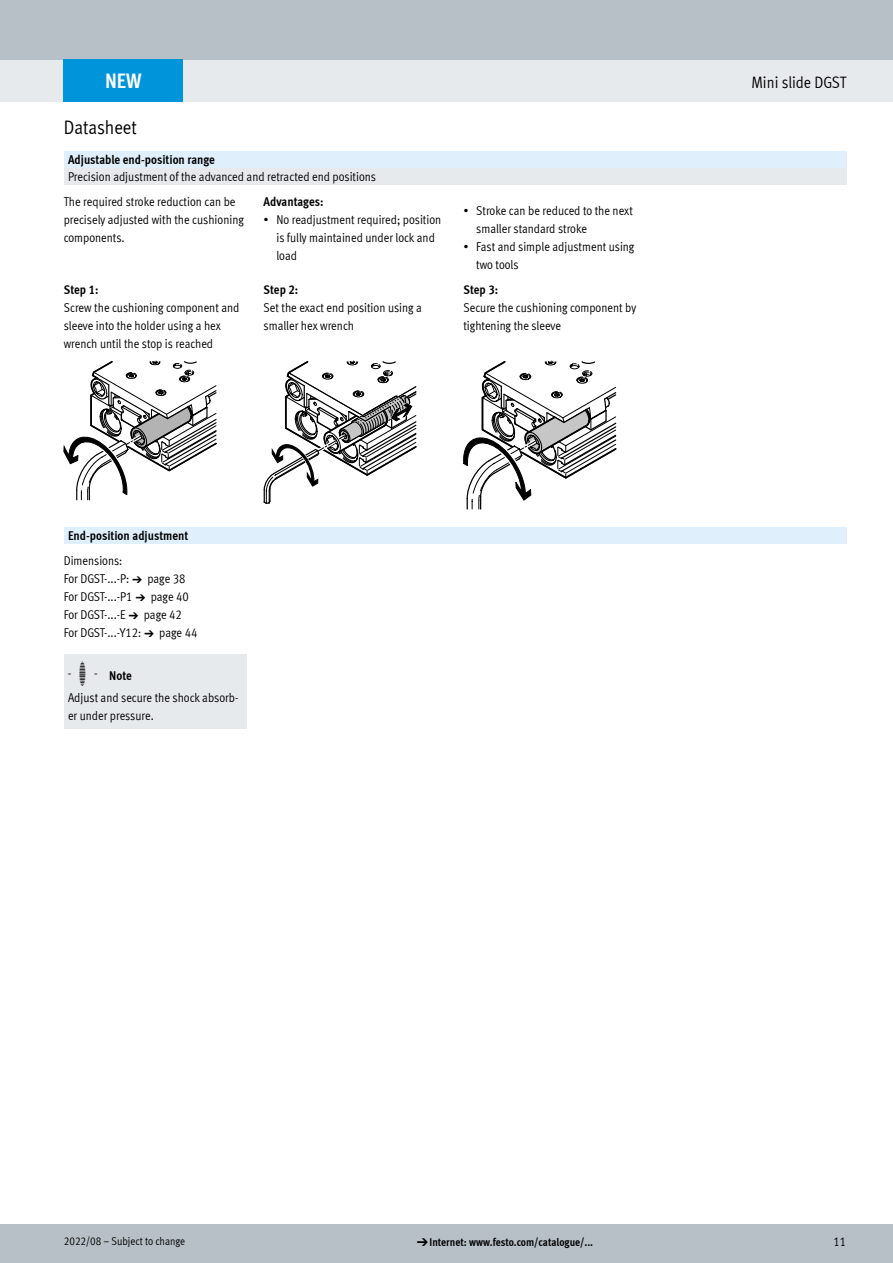
<style>
.page{position:relative;width:893px;height:1263px;background:#fff}
.page>*{position:absolute;margin:0;border:0;box-sizing:border-box;transform-origin:0 0}
.FES_box_title{font:700 21px "Meta Cond LF";color:#fff}
.FES_title_section{font:19.5px "Meta Cond LF";color:#000}
.FES_title_family{font:16.5px "Meta Cond LF";color:#000}
.FES_regular{font:12.75px/18px "Meta Cond LF";color:#000}
.FES_head_1_text{font:700 12.75px "Meta Cond LF";color:#000}
.FES_head_2_text{font:12.75px "Meta Cond LF";color:#000}
.FES_head_accessories{font:700 12.75px "Meta Cond LF";letter-spacing:-.005em;color:#000}
.t1{font:700 11.25px "Meta Cond LF";color:#000}
.t2{font:11.25px "Meta Cond LF";color:#000}
.s1{font-family:"Meto Pict 182"}
.s2{font-family:"Meto Pict 182";font-weight:400;font-size:24px}
.s3{font-family:"Meto Pict 182";font-weight:400}
</style>
<div class="page">
<div style="left:0;top:1225px;width:893px;height:38px;background:#b6c0c6"></div>
<div style="left:0;top:60px;width:893px;height:42px;background:#e7eaec"></div>
<div style="left:0;top:0;width:893px;height:60px;background:#b6c0c6"></div>
<div style="left:64px;top:151px;width:782px;height:17px;background:#dff0fc"></div>
<div style="left:64px;top:168px;width:782px;height:17px;background:#e7eaec"></div>
<svg style="left:64px;top:361px;width:153px;height:140px"></svg>
<svg style="left:264px;top:361px;width:153px;height:143px"></svg>
<svg style="left:463px;top:361px;width:154px;height:149px"></svg>
<div style="left:64px;top:527px;width:782px;height:17px;background:#dff0fc"></div>
<div style="left:64px;top:654px;width:183px;height:41px;background:#e7eaec"></div>
<div style="left:64px;top:693px;width:183px;height:36px;background:#e7eaec"></div>
<div style="left:64px;top:60px;width:119px;height:42px;background:#0095db"></div>
<p class="FES_box_title" style="left:105px;top:67px;width:38px">NEW</p>
<p class="FES_title_section" style="left:64px;top:116px;width:75px">Datasheet</p>
<p class="FES_head_1_text" style="left:68px;top:151px;width:148px">Adjustable end-position range</p>
<p class="FES_head_2_text" style="left:68px;top:169px;width:310px">Precision adjustment of the advanced and retracted end positions</p>
<p class="FES_regular" style="left:64px;top:192px;width:182px">The required stroke reduction can be precisely adjusted with the cushioning components.</p>
<p class="FES_head_accessories" style="left:264px;top:193px;width:61px">Advantages:</p>
<p class="FES_regular" style="left:276px;top:210px;width:166px;text-indent:-13px">• No readjustment required; position is fully maintained under lock and load</p>
<p class="FES_regular" style="left:476px;top:201px;width:158px;text-indent:-13px">• Stroke can be reduced to the next smaller standard stroke</p>
<p class="FES_regular" style="left:476px;top:237px;width:160px;text-indent:-13px">• Fast and simple adjustment using two tools</p>
<p class="FES_head_accessories" style="left:64px;top:282px;width:36px">Step 1:</p>
<p class="FES_regular" style="left:64px;top:298px;width:177px">Screw the cushioning component and sleeve into the holder using a hex wrench until the stop is reached</p>
<p class="FES_head_accessories" style="left:264px;top:282px;width:36px">Step 2:</p>
<p class="FES_regular" style="left:264px;top:298px;width:160px">Set the exact end position using a smaller hex wrench</p>
<p class="FES_head_accessories" style="left:463px;top:282px;width:36px">Step 3:</p>
<p class="FES_regular" style="left:463px;top:298px;width:174px">Secure the cushioning component by tightening the sleeve</p>
<p class="FES_head_1_text" style="left:68px;top:527px;width:122px">End-position adjustment</p>
<p class="FES_regular" style="left:64px;top:551px;width:123px">Dimensions:<br>For DGST-...-P: <span class="s1">a</span> page 38</p>
<p class="FES_regular" style="left:64px;top:587px;width:127px">For DGST-...-P1 <span class="s1">a</span> page 40</p>
<p class="FES_regular" style="left:64px;top:605px;width:120px">For DGST-...-E <span class="s1">a</span> page 42</p>
<p class="FES_regular" style="left:64px;top:623px;width:135px">For DGST-...-Y12: <span class="s1">a</span> page 44</p>
<p class="FES_head_1_text" style="left:68px;top:667px;width:65px"><span class="s2">-H-</span> Note</p>
<p class="FES_regular" style="left:68px;top:688px;width:172px">Adjust and secure the shock absorb&shy;er under pressure.</p>
<p class="FES_title_family" style="left:751px;top:72px;width:96px">Mini slide DGST</p>
<p class="t2" style="left:64px;top:1234px;width:123px">2022/08 – Subject to change</p>
<p class="t1" style="left:417px;top:1235px;width:178px"><span class="s3">d</span>Internet: www.festo.com/catalogue/...</p>
<p class="FES_regular" style="left:833px;top:1232px;width:14px">11</p>
</div>
